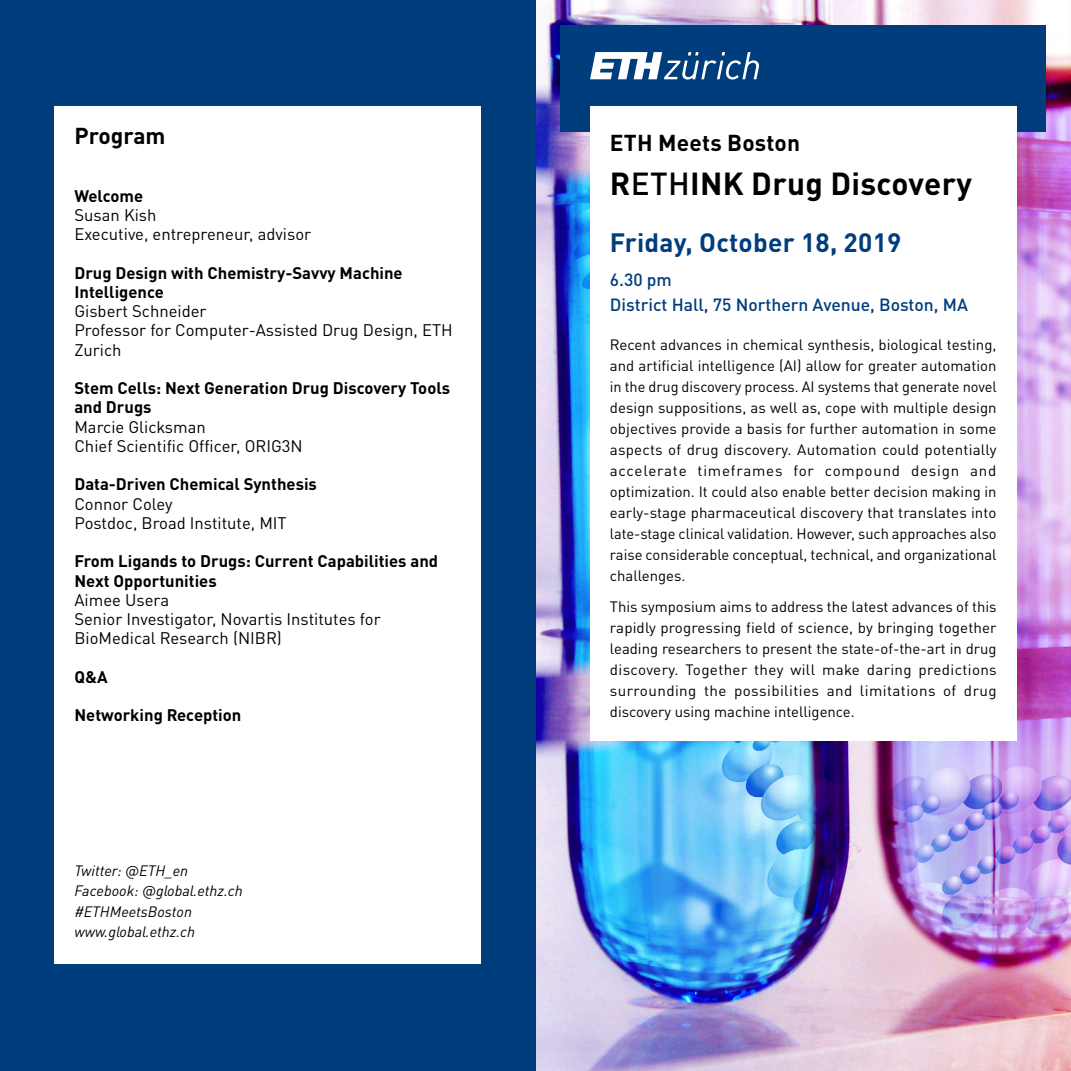
<style>
.page{position:relative;width:1071px;height:1071px;background:#fff}
.page>*{position:absolute;margin:0;border:0;box-sizing:border-box;transform-origin:0 0}
.t1{font:700 31.5px "DIN Pro";letter-spacing:.01em;color:#000}
.t2{font:700 26.25px "DIN Pro";letter-spacing:.01em;color:#003d7c}
.t3{font:700 22.75px "DIN Pro";letter-spacing:.005em;color:#000}
.t4{font:500 17.5px/24.5px "DIN Pro";color:#003d7c}
.t5{font:16.62px/19.2px "DIN Pro";color:#000}
.t6{font:700 16.62px/19.2px "DIN Pro";color:#000}
.t7{font:14.88px/21px "DIN Pro";color:#000;text-align:justify}
.t8{font:italic 14.88px/20.1px "DIN Pro";color:#000}
.s1{font-weight:500}
</style>
<div class="page">
<img style="left:536px;top:0;width:535px;height:1071px">
<div style="left:560px;top:25px;width:486px;height:106px;background:#003d7c"></div>
<div style="left:590px;top:107px;width:426px;height:634px;background:#fff"></div>
<div style="left:0;top:0;width:536px;height:1071px;background:#003d7c"></div>
<div style="left:55px;top:107px;width:426px;height:857px;background:#fff"></div>
<svg style="left:590px;top:52px;width:169px;height:28px"></svg>
<h3 class="t3" style="left:74px;top:117px;width:93px">Program</h3>
<p class="t6" style="left:74px;top:184px;width:70px">Welcome</p>
<p class="t5" style="left:74px;top:204px;width:238px">Susan Kish<br>Executive, entrepreneur, advisor</p>
<p class="t6" style="left:74px;top:261px;width:330px">Drug Design with Chemistry-Savvy Machine<br>Intelligence</p>
<p class="t5" style="left:74px;top:300px;width:380px">Gisbert Schneider<br>Professor for Computer-Assisted Drug Design, ETH<br>Zurich</p>
<p class="t6" style="left:74px;top:377px;width:377px">Stem Cells: Next Generation Drug Discovery Tools and Drugs</p>
<p class="t5" style="left:74px;top:415px;width:230px">Marcie Glicksman<br>Chief Scientific Officer, ORIG3N</p>
<p class="t6" style="left:74px;top:473px;width:244px">Data-Driven Chemical Synthesis</p>
<p class="t5" style="left:74px;top:492px;width:214px">Connor Coley<br>Postdoc, Broad Institute, MIT</p>
<p class="t6" style="left:74px;top:550px;width:365px">From Ligands to Drugs: Current Capabilities and<br>Next Opportunities</p>
<p class="t5" style="left:74px;top:589px;width:308px">Aimee Usera<br>Senior Investigator, Novartis Institutes for<br>BioMedical Research (NIBR)</p>
<p class="t6" style="left:74px;top:665px;width:35px">Q&amp;A</p>
<p class="t6" style="left:74px;top:704px;width:168px">Networking Reception</p>
<p class="t8" style="left:74px;top:859px;width:170px">Twitter: @ETH_en<br>Facebook: @global.ethz.ch #ETHMeetsBoston www.global.ethz.ch</p>
<h3 class="t3" style="left:610px;top:123px;width:192px">ETH Meets Boston</h3>
<h1 class="t1" style="left:610px;top:158px;width:364px">R<span class="s1">ETH</span>INK Drug Discovery</h1>
<h2 class="t2" style="left:610px;top:221px;width:293px">Friday, October 18, 2019</h2>
<p class="t4" style="left:610px;top:266px;width:360px">6.30 pm<br>District Hall, 75 Northern Avenue, Boston, MA</p>
<p class="t7" style="left:610px;top:332px;width:388px">Recent advances in chemical synthesis, biological testing, and artificial intelligence (AI) allow for greater automation in the drug discovery process. AI systems that generate novel design suppositions, as well as, cope with multiple design objectives provide a basis for further automation in some aspects of drug discovery. Automation could potentially accelerate timeframes for compound design and optimization. It could also enable better decision making in early-stage pharmaceutical discovery that translates into late-stage clinical validation. However, such approaches also raise considerable conceptual, technical, and organizational challenges.</p>
<p class="t7" style="left:610px;top:595px;width:388px">This symposium aims to address the latest advances of this rapidly progressing field of science, by bringing together leading researchers to present the state-of-the-art in drug discovery. Together they will make daring predictions surrounding the possibilities and limitations of drug discovery using machine intelligence.</p>
</div>
